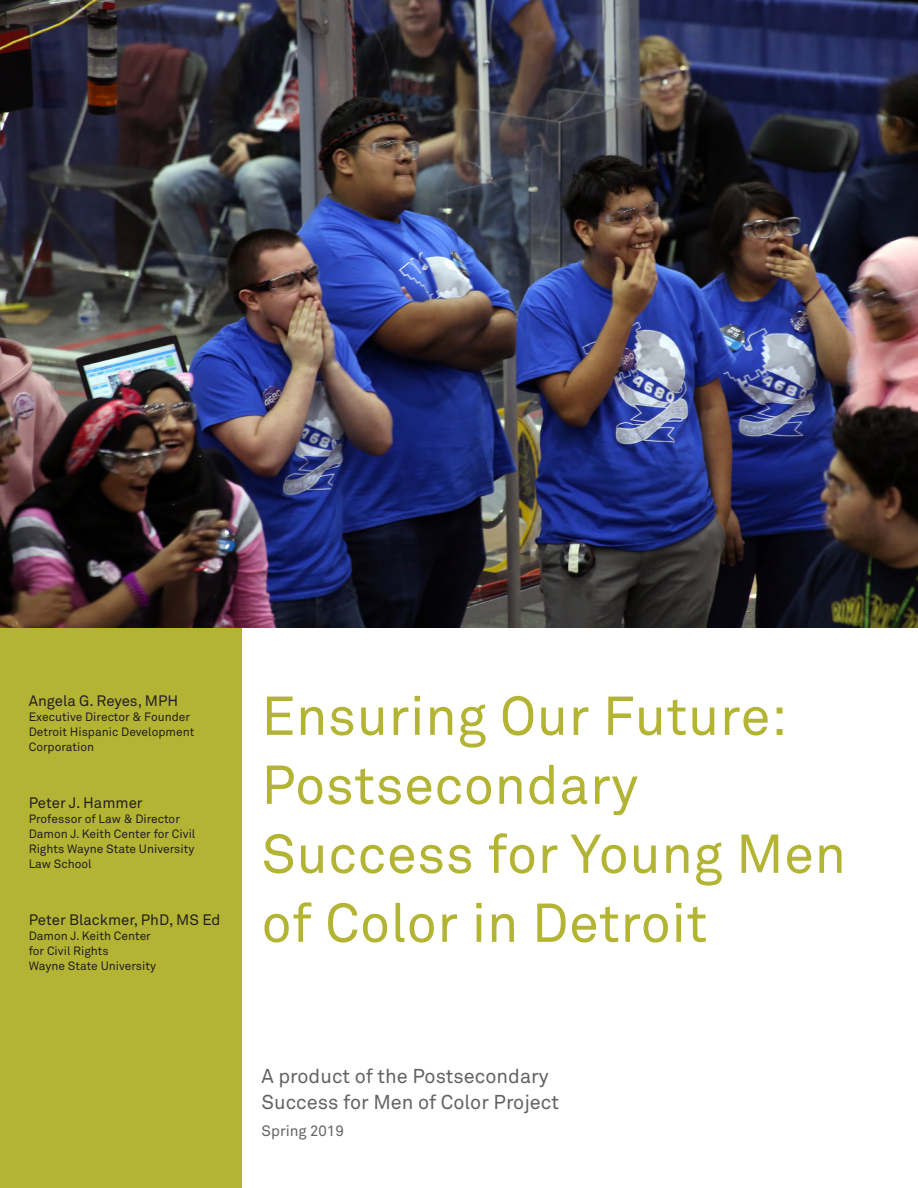
<style>
.page{position:relative;width:918px;height:1188px;background:#fff}
.page>*{position:absolute;margin:0;border:0;box-sizing:border-box;transform-origin:0 0}
.t1{font:54px/69px "Akkurat";letter-spacing:.01em;color:#b4b434}
.headers{font:19.8px/25.5px "Akkurat";color:#636366}
.body{font:15px "Akkurat";color:#231f20}
.headers-2{font:15px "Akkurat";color:#636366}
.body-2{font:12px/15px "Akkurat";color:#231f20}
</style>
<div class="page">
<hr style="left:0;top:0;width:1px;height:1188px;background:#b4b434">
<div style="left:0;top:628px;width:241px;height:560px;background:#b4b434"></div>
<img style="left:0;top:1px;width:918px;height:627px">
<p class="body" style="left:29px;top:692px;width:151px">Angela G. Reyes, MPH</p>
<p class="body-2" style="left:29px;top:709px;width:167px">Executive Director &amp; Founder<br>Detroit Hispanic Development<br>Corporation</p>
<p class="body" style="left:29px;top:794px;width:115px">Peter J. Hammer</p>
<p class="body-2" style="left:29px;top:811px;width:168px">Professor of Law &amp; Director<br>Damon J. Keith Center for Civil<br>Rights Wayne State University<br>Law School</p>
<p class="body" style="left:29px;top:911px;width:193px">Peter Blackmer, PhD, MS Ed</p>
<p class="body-2" style="left:29px;top:928px;width:129px">Damon J. Keith Center for Civil Rights<br>Wayne State University</p>
<p class="t1" style="left:262px;top:683px;width:586px">Ensuring Our Future:<br>Postsecondary<br>Success for Young Men of Color in Detroit</p>
<p class="headers" style="left:262px;top:1064px;width:299px">A product of the Postsecondary<br>Success for Men of Color Project</p>
<p class="headers-2" style="left:262px;top:1122px;width:84px">Spring 2019</p>
</div>
